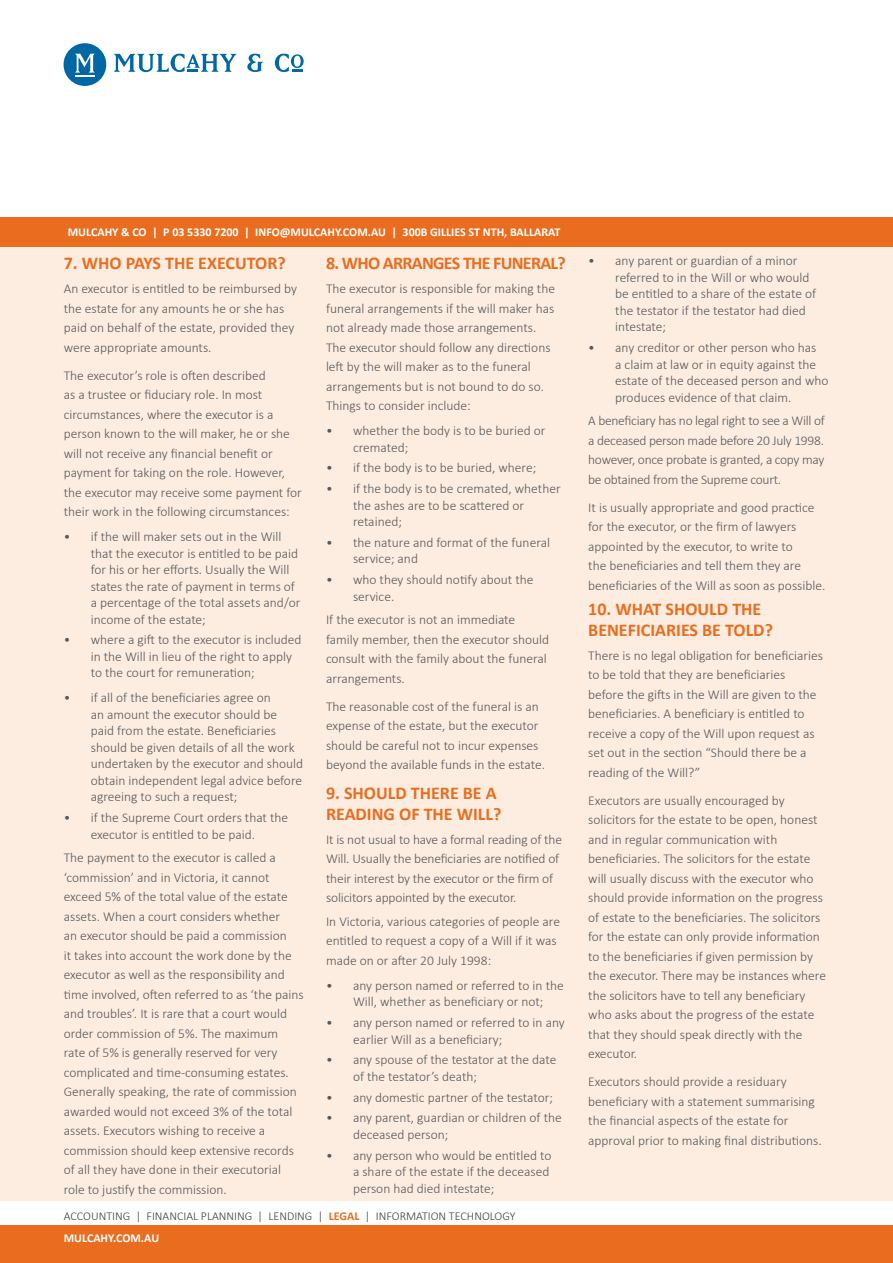
<style>
.page{position:relative;width:893px;height:1263px;background:#fff}
.page>*{position:absolute;margin:0;border:0;box-sizing:border-box;transform-origin:0 0}
.SH2_Orange{font:700 18px/21px "Calibri";color:#ea6d1f}
.SH2_Orange-2{font:700 18px "Calibri";letter-spacing:-.04em;color:#ea6d1f}
.B1_Grey{font:300 13.5px/19.5px "Calibri";color:#57585a}
.t1{font:700 12px "Calibri";color:#fff}
.Footer_Departments{font:300 12px "Calibri";color:#3e3e3f}
.s1{font-weight:700;color:#ea6d1f}
</style>
<div class="page">
<div style="left:0;top:247px;width:893px;height:954px;background:#fdede0"></div>
<div style="left:0;top:217px;width:893px;height:30px;background:#ea6d1f"></div>
<div style="left:64px;top:43px;width:42px;height:43px;background:#0067a5;border-radius:50%"></div>
<svg style="left:75px;top:54px;width:20px;height:23px"></svg>
<svg style="left:114px;top:54px;width:123px;height:18px"></svg>
<svg style="left:247px;top:54px;width:16px;height:18px"></svg>
<svg style="left:275px;top:54px;width:29px;height:18px"></svg>
<div style="left:0;top:1225px;width:893px;height:38px;background:#ea6d1f"></div>
<p class="t1" style="left:68px;top:224px;width:494px">MULCAHY &amp; CO | P 03 5330 7200 | INFO@MULCAHY.COM.AU | 300B GILLIES ST NTH, BALLARAT</p>
<p class="SH2_Orange" style="left:64px;top:253px;width:224px">7. WHO PAYS THE EXECUTOR?</p>
<p class="B1_Grey" style="left:64px;top:278px;width:235px">An executor is entitled to be reimbursed by the estate for any amounts he or she has paid on behalf of the estate, provided they were appropriate amounts.</p>
<p class="B1_Grey" style="left:64px;top:365px;width:240px">The executor’s role is often described<br>as a trustee or fiduciary role. In most circumstances, where the executor is a person known to the will maker, he or she will not receive any financial benefit or payment for taking on the role. However, the executor may receive some payment for their work in the following circumstances:</p>
<p class="B1_Grey" style="left:91px;top:528px;width:211px;line-height:16.5px;text-indent:-27px">• if the will maker sets out in the Will that the executor is entitled to be paid for his or her efforts. Usually the Will states the rate of payment in terms of a percentage of the total assets and/or income of the estate;</p>
<p class="B1_Grey" style="left:91px;top:631px;width:212px;line-height:16.5px;text-indent:-27px">• where a gift to the executor is included in the Will in lieu of the right to apply to the court for remuneration;</p>
<p class="B1_Grey" style="left:91px;top:689px;width:214px;line-height:16.5px;text-indent:-27px">• if all of the beneficiaries agree on<br>an amount the executor should be paid from the estate. Beneficiaries should be given details of all the work undertaken by the executor and should obtain independent legal advice before agreeing to such a request;</p>
<p class="B1_Grey" style="left:64px;top:809px;width:226px;line-height:16.5px;text-align:center">• if the Supreme Court orders that the executor is entitled to be paid.</p>
<p class="B1_Grey" style="left:64px;top:847px;width:241px">The payment to the executor is called a ‘commission’ and in Victoria, it cannot exceed 5% of the total value of the estate assets. When a court considers whether<br>an executor should be paid a commission<br>it takes into account the work done by the executor as well as the responsibility and time involved, often referred to as ‘the pains and troubles’. It is rare that a court would order commission of 5%. The maximum<br>rate of 5% is generally reserved for very complicated and time-consuming estates.<br>Generally speaking, the rate of commission awarded would not exceed 3% of the total assets. Executors wishing to receive a commission should keep extensive records of all they have done in their executorial role to justify the commission.</p>
<p class="SH2_Orange-2" style="left:326px;top:252px;width:241px">8. WHO ARRANGES THE FUNERAL?</p>
<p class="B1_Grey" style="left:326px;top:278px;width:231px">The executor is responsible for making the funeral arrangements if the will maker has not already made those arrangements.<br>The executor should follow any directions left by the will maker as to the funeral arrangements but is not bound to do so.<br>Things to consider include:</p>
<p class="B1_Grey" style="left:353px;top:422px;width:194px;line-height:16.5px;text-indent:-27px">• whether the body is to be buried or cremated;</p>
<p class="B1_Grey" style="left:326px;top:457px;width:212px">• if the body is to be buried, where;</p>
<p class="B1_Grey" style="left:353px;top:480px;width:209px;line-height:16.5px;text-indent:-27px">• if the body is to be cremated, whether the ashes are to be scattered or retained;</p>
<p class="B1_Grey" style="left:353px;top:533px;width:199px;line-height:16.5px;text-indent:-27px">• the nature and format of the funeral service; and</p>
<p class="B1_Grey" style="left:353px;top:571px;width:182px;line-height:16.5px;text-indent:-27px">• who they should notify about the service.</p>
<p class="B1_Grey" style="left:326px;top:609px;width:225px">If the executor is not an immediate family member, then the executor should consult with the family about the funeral arrangements.</p>
<p class="B1_Grey" style="left:326px;top:696px;width:220px">The reasonable cost of the funeral is an expense of the estate, but the executor should be careful not to incur expenses beyond the available funds in the estate.</p>
<p class="SH2_Orange" style="left:326px;top:782px;width:177px">9. SHOULD THERE BE A<br>READING OF THE WILL?</p>
<p class="B1_Grey" style="left:326px;top:829px;width:238px">It is not usual to have a formal reading of the Will. Usually the beneficiaries are notified of their interest by the executor or the firm of solicitors appointed by the executor.</p>
<p class="B1_Grey" style="left:326px;top:911px;width:236px">In Victoria, various categories of people are entitled to request a copy of a Will if it was made on or after 20 July 1998:</p>
<p class="B1_Grey" style="left:326px;top:976px;width:239px;line-height:16.5px;text-align:center">• any person named or referred to in the<br>Will, whether as beneficiary or not;</p>
<p class="B1_Grey" style="left:353px;top:1014px;width:213px;line-height:16.5px;text-indent:-27px">• any person named or referred to in any earlier Will as a beneficiary;</p>
<p class="B1_Grey" style="left:353px;top:1051px;width:205px;line-height:16.5px;text-indent:-27px">• any spouse of the testator at the date of the testator’s death;</p>
<p class="B1_Grey" style="left:326px;top:1087px;width:228px">• any domestic partner of the testator;</p>
<p class="B1_Grey" style="left:353px;top:1109px;width:210px;line-height:16.5px;text-indent:-27px">• any parent, guardian or children of the deceased person;</p>
<p class="B1_Grey" style="left:353px;top:1146px;width:200px;line-height:16.5px;text-indent:-27px">• any person who would be entitled to a share of the estate if the deceased person had died intestate;</p>
<p class="Footer_Departments" style="left:64px;top:1208px;width:453px">ACCOUNTING | FINANCIAL PLANNING | LENDING | <span class="s1">LEGAL</span> | INFORMATION TECHNOLOGY</p>
<p class="t1" style="left:64px;top:1230px;width:97px">MULCAHY.COM.AU</p>
<p class="B1_Grey" style="left:615px;top:252px;width:202px;line-height:16.5px;text-indent:-27px">• any parent or guardian of a minor referred to in the Will or who would be entitled to a share of the estate of the testator if the testator had died intestate;</p>
<p class="B1_Grey" style="left:615px;top:339px;width:215px;line-height:16.5px;text-indent:-27px">• any creditor or other person who has<br>a claim at law or in equity against the estate of the deceased person and who produces evidence of that claim.</p>
<p class="B1_Grey" style="left:588px;top:410px;width:238px;text-align:justify">A beneficiary has no legal right to see a Will of a deceased person made before 20 July 1998. however, once probate is granted, a copy may be obtained from the Supreme court.</p>
<p class="B1_Grey" style="left:588px;top:497px;width:239px">It is usually appropriate and good practice for the executor, or the firm of lawyers appointed by the executor, to write to<br>the beneficiaries and tell them they are beneficiaries of the Will as soon as possible.</p>
<p class="SH2_Orange" style="left:588px;top:599px;width:186px">10. WHAT SHOULD THE<br>BENEFICIARIES BE TOLD?</p>
<p class="B1_Grey" style="left:588px;top:645px;width:236px">There is no legal obligation for beneficiaries to be told that they are beneficiaries before the gifts in the Will are given to the beneficiaries. A beneficiary is entitled to receive a copy of the Will upon request as set out in the section “Should there be a reading of the Will?”</p>
<p class="B1_Grey" style="left:588px;top:790px;width:239px">Executors are usually encouraged by solicitors for the estate to be open, honest and in regular communication with beneficiaries. The solicitors for the estate will usually discuss with the executor who should provide information on the progress of estate to the beneficiaries. The solicitors for the estate can only provide information to the beneficiaries if given permission by the executor. There may be instances where the solicitors have to tell any beneficiary who asks about the progress of the estate that they should speak directly with the executor.</p>
<p class="B1_Grey" style="left:588px;top:1071px;width:235px">Executors should provide a residuary beneficiary with a statement summarising the financial aspects of the estate for approval prior to making final distributions.</p>
</div>
